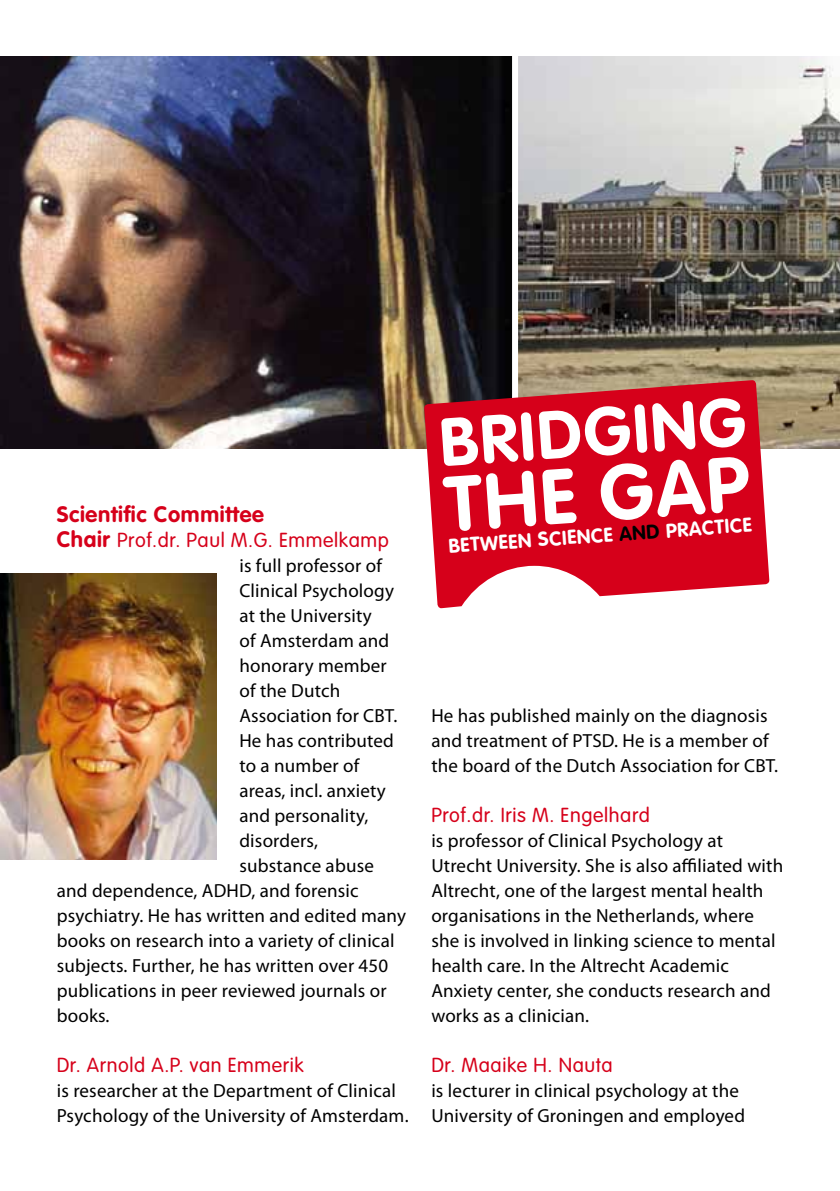
<style>
.page{position:relative;width:840px;height:1191px;background:#fff}
.page>*{position:absolute;margin:0;border:0;box-sizing:border-box;transform-origin:0 0}
.t1{font:700 67px "VAG Rounded";color:#fff}
.t2{font:700 22px "VAG Rounded";letter-spacing:.03em;color:#d6001a}
.t3{font:300 20px "VAG Rounded";letter-spacing:.03em;color:#d6001a}
.t4{font:700 19.8px "VAG Rounded";color:#fff}
.t5{font:19px/25px "Myriad Pro";letter-spacing:.01em;color:#000}
.s1{font-weight:700;font-size:22px}
.s2{color:#000}
</style>
<div class="page">
<img style="left:518px;top:57px;width:321px;height:391px">
<img style="left:0;top:57px;width:511px;height:391px">
<svg style="left:511px;top:56px;width:2px;height:324px"></svg>
<svg style="left:424px;top:380px;width:345px;height:228px;fill:#d6001a"></svg>
<img style="left:0;top:573px;width:216px;height:286px">
<div style="left:442px;top:467px;width:134px;height:86px;background:#d6001a"></div>
<div style="left:598px;top:456px;width:153px;height:77px;background:#d6001a"></div>
<p class="t2" style="left:57px;top:501px;width:209px">Scientific Committee</p>
<p class="t3" style="left:57px;top:529px;width:333px"><span class="s1">Chair</span> Prof.dr. Paul M.G. Emmelkamp</p>
<p class="t5" style="left:239px;top:553px;width:144px">is full professor of</p>
<p class="t5" style="left:239px;top:578px;width:156px">Clinical Psychology</p>
<p class="t5" style="left:239px;top:603px;width:134px">at the University</p>
<p class="t5" style="left:239px;top:628px;width:151px">of Amsterdam and</p>
<p class="t5" style="left:239px;top:653px;width:149px">honorary member</p>
<p class="t5" style="left:239px;top:678px;width:102px">of the Dutch</p>
<p class="t5" style="left:239px;top:703px;width:159px">Association for CBT.</p>
<p class="t5" style="left:239px;top:728px;width:156px">He has contributed</p>
<p class="t5" style="left:239px;top:753px;width:121px">to a number of</p>
<p class="t5" style="left:239px;top:778px;width:148px">areas, incl. anxiety</p>
<p class="t5" style="left:239px;top:803px;width:131px">and personality,</p>
<p class="t5" style="left:239px;top:828px;width:80px">disorders,</p>
<p class="t5" style="left:239px;top:853px;width:136px">substance abuse</p>
<p class="t5" style="left:57px;top:878px;width:303px">and dependence, ADHD, and forensic</p>
<p class="t5" style="left:57px;top:903px;width:350px">psychiatry. He has written and edited many</p>
<p class="t5" style="left:57px;top:928px;width:339px">books on research into a variety of clinical</p>
<p class="t5" style="left:57px;top:953px;width:333px">subjects. Further, he has written over 450</p>
<p class="t5" style="left:57px;top:978px;width:331px">publications in peer reviewed journals or</p>
<p class="t5" style="left:57px;top:1003px;width:54px">books.</p>
<p class="t3" style="left:57px;top:1054px;width:248px">Dr. Arnold A.P. van Emmerik</p>
<p class="t5" style="left:57px;top:1078px;width:353px">is researcher at the Department of Clinical<br>Psychology of the University of Amsterdam.</p>
<h1 class="t1" style="left:436px;top:403px;width:308px;rotate:-4deg">Bridging</h1>
<p class="t4" style="left:479px;top:532px;width:222px;rotate:-4deg">wee n science <span class="s2">and</span> pract</p>
<p class="t5" style="left:431px;top:703px;width:348px">He has published mainly on the diagnosis and treatment of PTSD. He is a member of the board of the Dutch Association for CBT.</p>
<p class="t3" style="left:431px;top:804px;width:220px">Prof.dr. Iris M. Engelhard</p>
<p class="t5" style="left:431px;top:828px;width:353px">is professor of Clinical Psychology at Utrecht University. She is also affiliated with Altrecht, one of the largest mental health organisations in the Netherlands, where she is involved in linking science to mental health care. In the Altrecht Academic Anxiety center, she conducts research and works as a clinician.</p>
<p class="t3" style="left:431px;top:1054px;width:183px">Dr. Maaike H. Nauta</p>
<p class="t5" style="left:431px;top:1078px;width:315px">is lecturer in clinical psychology at the<br>University of Groningen and employed</p>
</div>
